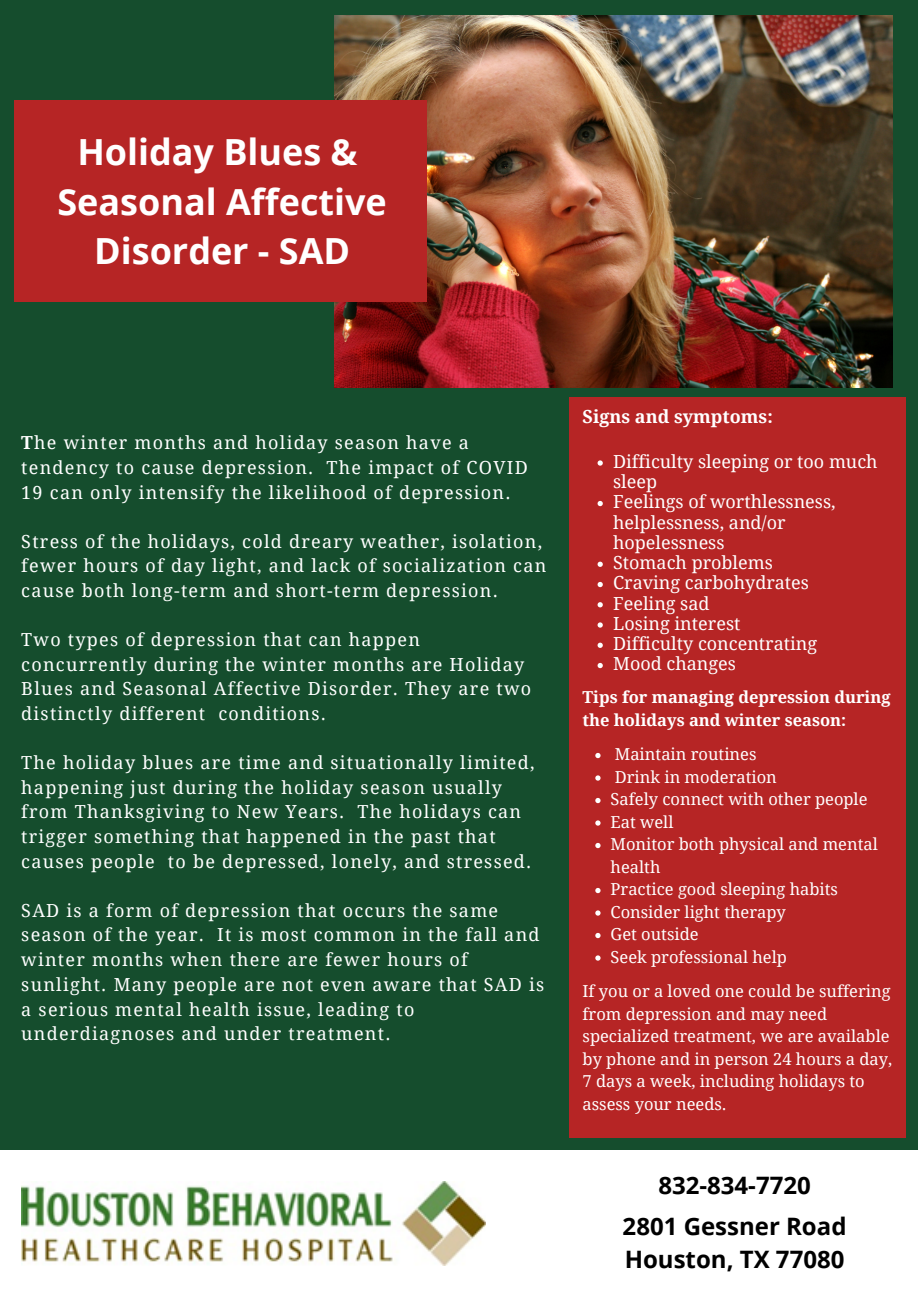
<style>
.page{position:relative;width:918px;height:1296px;background:#154d2d}
.page>*{position:absolute;margin:0;border:0;box-sizing:border-box;transform-origin:0 0}
.t1{font:700 36px "Open Sans";color:#fff}
.t2{font:700 24px "Open Sans";color:#000}
.t3{font:18px/24.8px "Droid Serif";letter-spacing:.07em;color:#fff}
.t4{font:18px/20.2px "Droid Serif";color:#fff}
.t5{font:700 18px "Droid Serif";color:#fff}
.t6{font:16.5px/22.5px "Droid Serif";color:#fff}
.t7{font:700 16.5px/22.5px "Droid Serif";color:#fff}
.s1{font-weight:700}
</style>
<div class="page">
<div style="left:569px;top:397px;width:337px;height:740px;background:#b62525"></div>
<img style="left:334px;top:15px;width:558px;height:372px">
<div style="left:15px;top:100px;width:412px;height:202px;background:#b62525"></div>
<svg style="left:598px;top:460px;width:5px;height:6px"></svg>
<svg style="left:598px;top:501px;width:5px;height:5px"></svg>
<svg style="left:598px;top:562px;width:5px;height:5px"></svg>
<svg style="left:598px;top:582px;width:5px;height:5px"></svg>
<svg style="left:598px;top:602px;width:5px;height:5px"></svg>
<svg style="left:598px;top:622px;width:5px;height:6px"></svg>
<svg style="left:598px;top:643px;width:5px;height:5px"></svg>
<svg style="left:598px;top:663px;width:5px;height:5px"></svg>
<svg style="left:595px;top:753px;width:6px;height:5px"></svg>
<svg style="left:595px;top:775px;width:6px;height:6px"></svg>
<svg style="left:595px;top:798px;width:6px;height:5px"></svg>
<svg style="left:595px;top:820px;width:6px;height:6px"></svg>
<svg style="left:595px;top:843px;width:6px;height:5px"></svg>
<svg style="left:595px;top:888px;width:6px;height:5px"></svg>
<svg style="left:595px;top:910px;width:6px;height:6px"></svg>
<svg style="left:595px;top:933px;width:6px;height:5px"></svg>
<svg style="left:595px;top:955px;width:6px;height:6px"></svg>
<div style="left:0;top:1151px;width:918px;height:145px;background:#fff"></div>
<img style="left:21px;top:1181px;width:465px;height:85px">
<p class="t1" style="left:77px;top:127px;width:282px">Holiday Blues &amp;</p>
<p class="t1" style="left:57px;top:176px;width:331px">Seasonal Affective</p>
<p class="t1" style="left:94px;top:226px;width:257px">Disorder - SAD</p>
<p class="t3" style="left:21px;top:431px;width:508px"><span class="s1">T</span>he winter months and holiday season have a tendency to cause depression. The impact of COVID<br>19 can only intensify the likelihood of depression.</p>
<p class="t3" style="left:21px;top:529px;width:527px">Stress of the holidays, cold dreary weather, isolation, fewer hours of day light, and lack of socialization can cause both long-term and short-term depression.</p>
<p class="t3" style="left:21px;top:627px;width:511px">Two types of depression that can happen concurrently during the winter months are Holiday Blues and Seasonal Affective Disorder. They are two distinctly different conditions.</p>
<p class="t3" style="left:21px;top:750px;width:515px">The holiday blues are time and situationally limited, happening just during the holiday season usually from Thanksgiving to New Years. The holidays can trigger something that happened in the past that causes people to be depressed, lonely, and stressed.</p>
<p class="t3" style="left:21px;top:898px;width:525px">SAD is a form of depression that occurs the same season of the year. It is most common in the fall and winter months when there are fewer hours of sunlight. Many people are not even aware that SAD is a serious mental health issue, leading to underdiagnoses and under treatment.</p>
<p class="t5" style="left:583px;top:406px;width:192px">Signs and symptoms:</p>
<p class="t4" style="left:613px;top:452px;width:266px">Difficulty sleeping or too much sleep</p>
<p class="t4" style="left:613px;top:492px;width:224px">Feelings of worthlessness, helplessness, and/or hopelessness</p>
<p class="t4" style="left:613px;top:553px;width:161px">Stomach problems</p>
<p class="t4" style="left:613px;top:573px;width:197px">Craving carbohydrates</p>
<p class="t4" style="left:613px;top:593px;width:98px">Feeling sad</p>
<p class="t4" style="left:613px;top:614px;width:129px">Losing interest</p>
<p class="t4" style="left:613px;top:634px;width:206px">Difficulty concentrating</p>
<p class="t4" style="left:613px;top:654px;width:124px">Mood changes</p>
<p class="t7" style="left:583px;top:686px;width:310px">Tips for managing depression during the holidays and winter season:</p>
<p class="t6" style="left:615px;top:743px;width:143px">Maintain routines</p>
<p class="t6" style="left:615px;top:766px;width:164px">Drink in moderation</p>
<p class="t6" style="left:611px;top:788px;width:258px">Safely connect with other people</p>
<p class="t6" style="left:611px;top:811px;width:64px">Eat well</p>
<p class="t6" style="left:611px;top:833px;width:269px">Monitor both physical and mental health</p>
<p class="t6" style="left:611px;top:878px;width:229px">Practice good sleeping habits</p>
<p class="t6" style="left:611px;top:901px;width:177px">Consider light therapy</p>
<p class="t6" style="left:611px;top:923px;width:90px">Get outside</p>
<p class="t6" style="left:611px;top:946px;width:178px">Seek professional help</p>
<p class="t6" style="left:583px;top:980px;width:311px">If you or a loved one could be suffering from depression and may need specialized treatment, we are available by phone and in person 24 hours a day,<br>7 days a week, including holidays to assess your needs.</p>
<p class="t2" style="left:658px;top:1168px;width:154px">832-834-7720</p>
<p class="t2" style="left:623px;top:1210px;width:225px">2801 Gessner Road</p>
<p class="t2" style="left:625px;top:1242px;width:221px">Houston, TX 77080</p>
</div>
